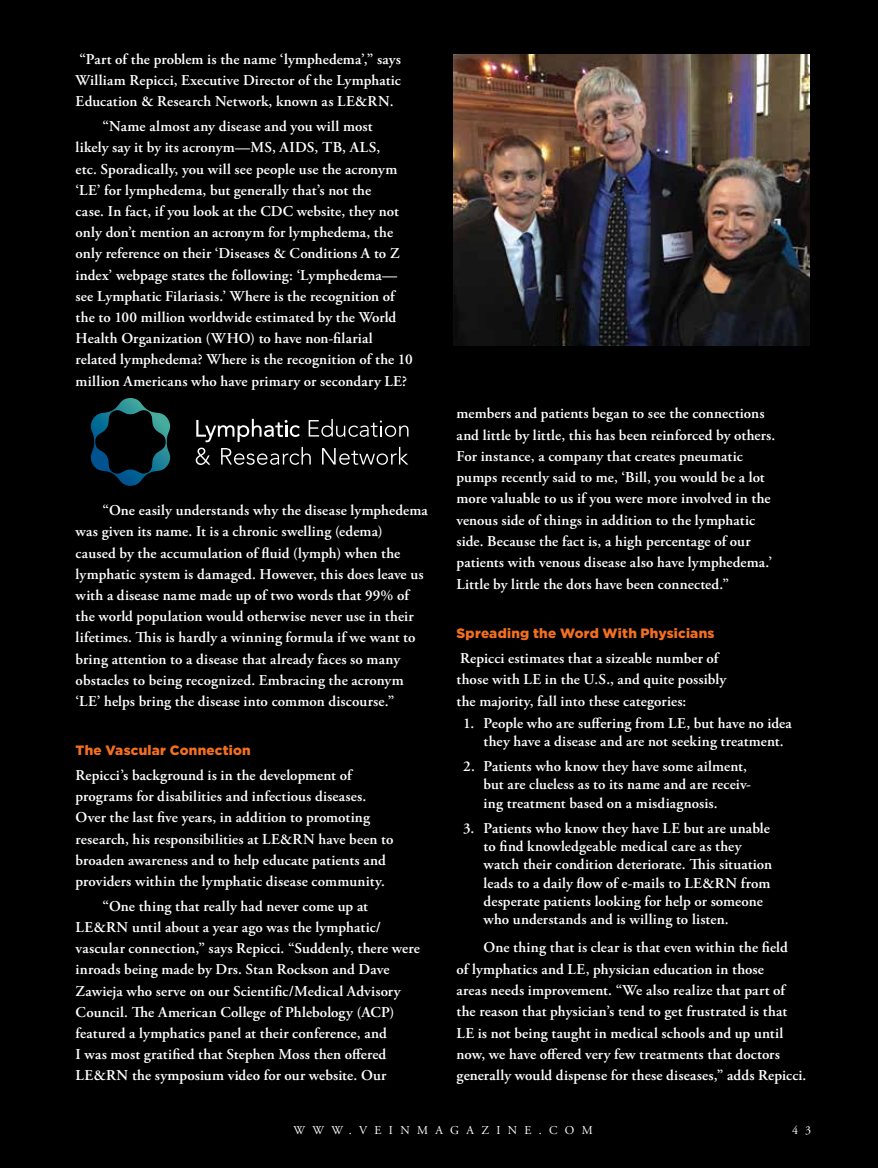
<style>
.page{position:relative;width:878px;height:1168px;background:#000}
.page>*{position:absolute;margin:0;border:0;box-sizing:border-box;transform-origin:0 0}
.t1{font:600 15px/21.1px "Adobe Garamond Pro";letter-spacing:.005em;color:#fff}
.t2{font:900 13.5px "Gotham";letter-spacing:.02em;color:#f36f21}
.t3{font:12px "Adobe Garamond Pro";color:#fff}
</style>
<div class="page">
<img style="left:454px;top:54px;width:355px;height:292px">
<svg style="left:90px;top:398px;width:81px;height:88px"></svg>
<svg style="left:196px;top:419px;width:212px;height:46px"></svg>
<p class="t1" style="left:76px;top:49px;width:327px;text-align:justify">“Part of the problem is the name ‘lymphedema’,” says William Repicci, Executive Director of the Lymphatic Education &amp; Research Network, known as LE&amp;RN.</p>
<p class="t1" style="left:76px;top:116px;width:338px;text-indent:27px">“Name almost any disease and you will most<br>likely say it by its acronym—MS, AIDS, TB, ALS,<br>etc. Sporadically, you will see people use the acronym ‘LE’ for lymphedema, but generally that’s not the<br>case. In fact, if you look at the CDC website, they not only don’t mention an acronym for lymphedema, the only reference on their ‘Diseases &amp; Conditions A to Z index’ webpage states the following: ‘Lymphedema— see Lymphatic Filariasis.’ Where is the recognition of the to 100 million worldwide estimated by the World Health Organization (WHO) to have non-filarial related lymphedema? Where is the recognition of the 10 million Americans who have primary or secondary LE?</p>
<p class="t1" style="left:76px;top:500px;width:353px;text-indent:27px">“One easily understands why the disease lymphedema was given its name. It is a chronic swelling (edema)<br>caused by the accumulation of fluid (lymph) when the lymphatic system is damaged. However, this does leave us with a disease name made up of two words that 99% of the world population would otherwise never use in their lifetimes. This is hardly a winning formula if we want to bring attention to a disease that already faces so many obstacles to being recognized. Embracing the acronym ‘LE’ helps bring the disease into common discourse.”</p>
<p class="t2" style="left:76px;top:741px;width:177px">The Vascular Connection</p>
<p class="t1" style="left:76px;top:765px;width:319px">Repicci’s background is in the development of programs for disabilities and infectious diseases.<br>Over the last five years, in addition to promoting research, his responsibilities at LE&amp;RN have been to broaden awareness and to help educate patients and providers within the lymphatic disease community.</p>
<p class="t1" style="left:76px;top:895px;width:346px;text-indent:27px">“One thing that really had never come up at LE&amp;RN until about a year ago was the lymphatic/ vascular connection,” says Repicci. “Suddenly, there were inroads being made by Drs. Stan Rockson and Dave Zawieja who serve on our Scientific/Medical Advisory Council. The American College of Phlebology (ACP) featured a lymphatics panel at their conference, and<br>I was most gratified that Stephen Moss then offered LE&amp;RN the symposium video for our website. Our</p>
<p class="t1" style="left:456px;top:403px;width:320px">members and patients began to see the connections and little by little, this has been reinforced by others.<br>For instance, a company that creates pneumatic pumps recently said to me, ‘Bill, you would be a lot more valuable to us if you were more involved in the venous side of things in addition to the lymphatic side. Because the fact is, a high percentage of our patients with venous disease also have lymphedema.’ Little by little the dots have been connected.”</p>
<p class="t2" style="left:456px;top:624px;width:259px">Spreading the Word With Physicians</p>
<p class="t1" style="left:456px;top:648px;width:271px">Repicci estimates that a sizeable number of those with LE in the U.S., and quite possibly the majority, fall into these categories:</p>
<p class="t1" style="left:483px;top:714px;width:310px;line-height:18.3px;text-indent:-21px">1. People who are suffering from LE, but have no idea they have a disease and are not seeking treatment.</p>
<p class="t1" style="left:483px;top:757px;width:269px;line-height:18.3px;text-indent:-21px">2. Patients who know they have some ailment, but are clueless as to its name and are receiv&shy;ing treatment based on a misdiagnosis.</p>
<p class="t1" style="left:483px;top:819px;width:290px;line-height:18.3px;text-indent:-21px">3. Patients who know they have LE but are unable to find knowledgeable medical care as they watch their condition deteriorate. This situation leads to a daily flow of e-mails to LE&amp;RN from desperate patients looking for help or someone who understands and is willing to listen.</p>
<p class="t1" style="left:456px;top:937px;width:351px;text-indent:27px">One thing that is clear is that even within the field<br>of lymphatics and LE, physician education in those<br>areas needs improvement. “We also realize that part of the reason that physician’s tend to get frustrated is that LE is not being taught in medical schools and up until now, we have offered very few treatments that doctors generally would dispense for these diseases,” adds Repicci.</p>
<p class="t3" style="left:293px;top:1123px;width:81px">WWW.VEINMAGAZINE</p>
<p class="t3" style="left:539px;top:1123px;width:26px">. COM</p>
<p class="t3" style="left:792px;top:1123px;width:21px">4 3</p>
</div>
